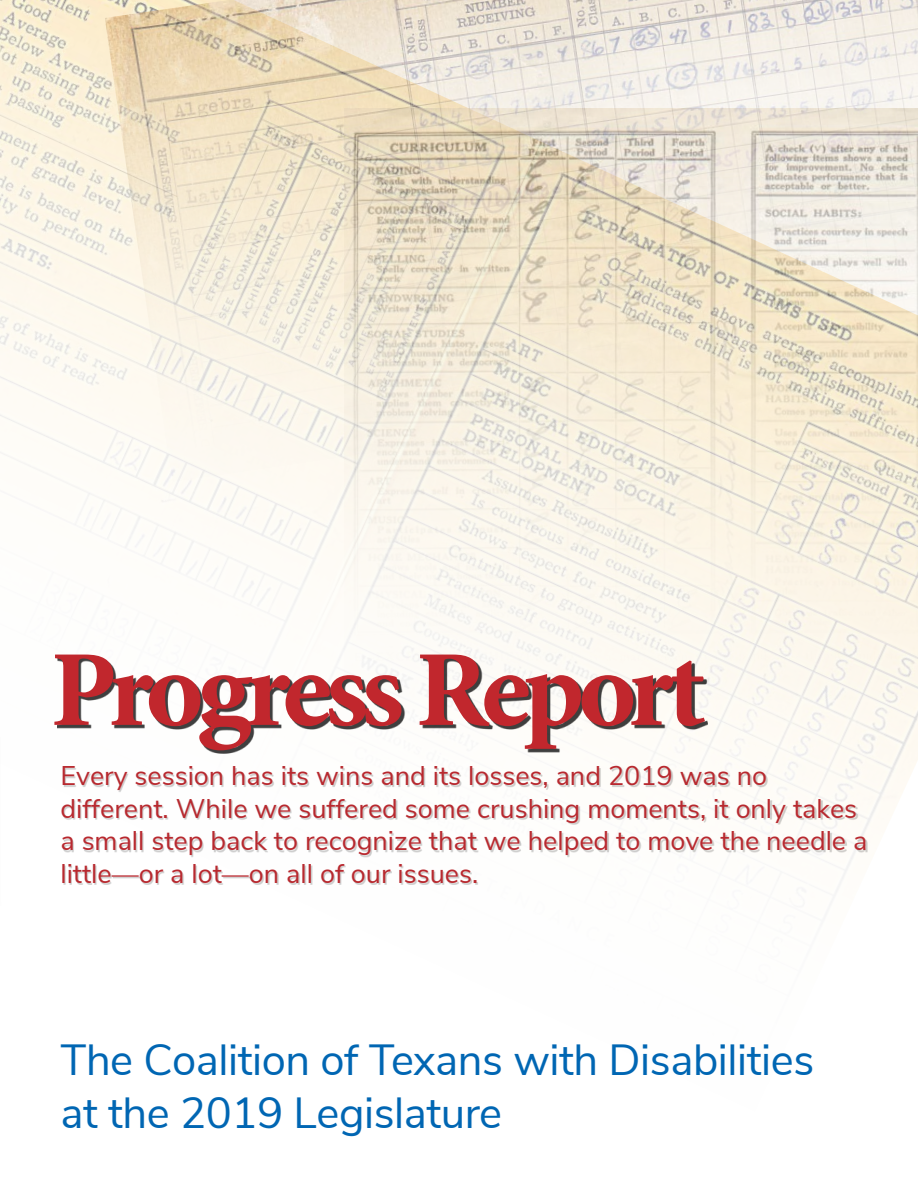
<style>
.page{position:relative;width:918px;height:1188px;background:#fff}
.page>*{position:absolute;margin:0;border:0;box-sizing:border-box;transform-origin:0 0}
.t1{font:700 condensed 109.5px "Minion Pro";letter-spacing:-.065em;color:#c1272d;scale:1.1 1}
.t2{font:43.5px/52.2px "Nunito Sans";letter-spacing:-.01em;color:#0066b3}
.t3{font:27px/32.4px "Nunito Sans";color:#b8292f}
</style>
<div class="page">
<img style="left:0;top:0;width:874px;height:892px">
<img style="left:345px;top:570px;width:573px;height:242px">
<img style="left:105px;top:0;width:813px;height:570px">
<div style="left:63px;top:768px;width:804px;height:116px;background:#000;opacity:.2"></div>
<div style="left:57px;top:657px;width:651px;height:96px;background:#000;opacity:.75"></div>
<hr style="left:0;top:727px;width:1px;height:186px;background:#fdfdfd">
<h1 class="t1" style="left:50px;top:614px;width:598px">Progress Report</h1>
<p class="t3" style="left:60px;top:758px;width:809px">Every session has its wins and its losses, and 2019 was no different. While we suffered some crushing moments, it only takes a small step back to recognize that we helped to move the needle a little—or a lot—on all of our issues.</p>
<h2 class="t2" style="left:60px;top:1032px;width:755px">The Coalition of Texans with Disabilities at the 2019 Legislature</h2>
</div>
